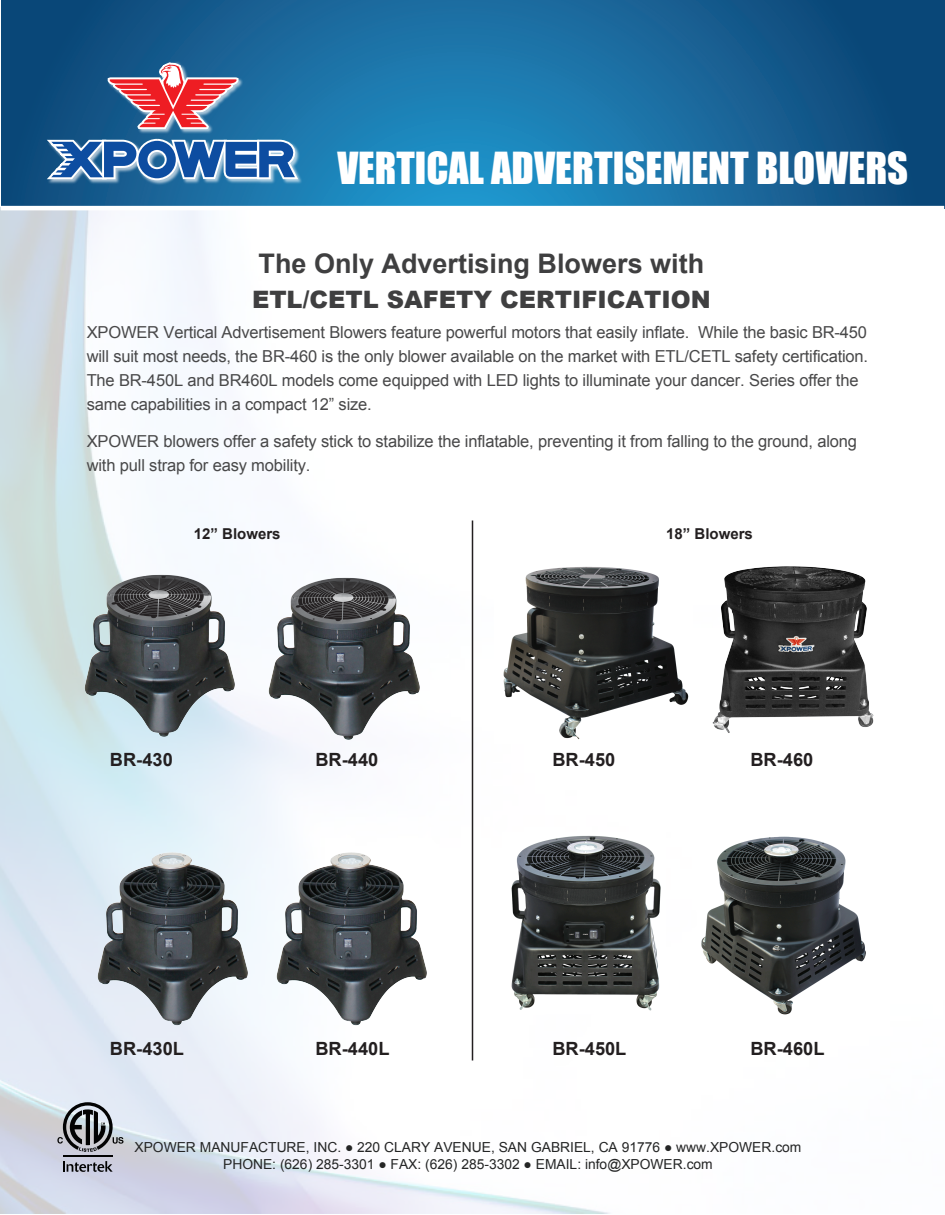
<style>
.page{position:relative;width:945px;height:1215px;background:#fff}
.page>*{position:absolute;margin:0;border:0;box-sizing:border-box;transform-origin:0 0}
.t1{font:40.65px "Impact";color:#fff}
.t2{font:700 27px "Arial";color:#3f3f40}
.t3{font:900 24px "Arial";color:#3f3f40}
.t4{font:700 18.3px "Arial";color:#231f20}
.t5{font:16.5px/24px "Arial";letter-spacing:-.01em;color:#484849}
.t6{font:700 15px "Arial";color:#231f20}
.t7{font:13.8px/16.6px "Arial";color:#242525;text-align:center}
</style>
<div class="page">
<img style="left:0;top:208px;width:945px;height:1006px">
<svg style="left:1px;top:0;width:944px;height:208px;background:#17679b"></svg>
<img style="left:45px;top:59px;width:260px;height:128px">
<svg style="left:42px;top:54px;width:259px;height:128px;background:#4b6d99"></svg>
<img style="left:705px;top:559px;width:179px;height:178px">
<img style="left:697px;top:832px;width:174px;height:189px">
<img style="left:502px;top:832px;width:164px;height:182px">
<img style="left:495px;top:555px;width:197px;height:188px">
<hr style="left:1px;top:206px;width:943px;height:4px;background:#fff">
<img style="left:263px;top:569px;width:164px;height:182px">
<img style="left:270px;top:849px;width:164px;height:182px">
<img style="left:78px;top:566px;width:164px;height:182px">
<img style="left:91px;top:849px;width:165px;height:182px">
<svg style="left:63px;top:1161px;width:50px;height:11px"></svg>
<hr style="left:63px;top:1156px;width:50px;height:1px;background:#030303">
<svg style="left:57px;top:1102px;width:67px;height:50px;background:#91959a"></svg>
<hr style="left:472px;top:520px;width:1px;height:540px;background:#231f20">
<h1 class="t1" style="left:337px;top:137px;width:572px">VERTICAL ADVERTISEMENT BLOWERS</h1>
<h2 class="t2" style="left:259px;top:245px;width:447px">The Only Advertising Blowers with</h2>
<h3 class="t3" style="left:252px;top:282px;width:460px">ETL/CETL SAFETY CERTIFICATION</h3>
<p class="t5" style="left:87px;top:320px;width:783px">XPOWER Vertical Advertisement Blowers feature powerful motors that easily inflate. While the basic BR-450 will suit most needs, the BR-460 is the only blower available on the market with ETL/CETL safety certification.<br>The BR-450L and BR460L models come equipped with LED lights to illuminate your dancer. Series offer the same capabilities in a compact 12” size.</p>
<p class="t5" style="left:87px;top:429px;width:772px">XPOWER blowers offer a safety stick to stabilize the inflatable, preventing it from falling to the ground, along with pull strap for easy mobility.</p>
<p class="t6" style="left:194px;top:523px;width:88px">12” Blowers</p>
<p class="t6" style="left:666px;top:523px;width:88px">18” Blowers</p>
<p class="t4" style="left:110px;top:746px;width:64px">BR-430</p>
<p class="t4" style="left:315px;top:746px;width:64px">BR-440</p>
<p class="t4" style="left:552px;top:746px;width:64px">BR-450</p>
<p class="t4" style="left:750px;top:746px;width:64px">BR-460</p>
<p class="t4" style="left:110px;top:1036px;width:75px">BR-430L</p>
<p class="t4" style="left:315px;top:1036px;width:75px">BR-440L</p>
<p class="t4" style="left:552px;top:1036px;width:75px">BR-450L</p>
<p class="t4" style="left:750px;top:1036px;width:75px">BR-460L</p>
<p class="t7" style="left:134px;top:1139px;width:669px">XPOWER MANUFACTURE, INC. ● 220 CLARY AVENUE, SAN GABRIEL, CA 91776 ● www.XPOWER.com<br>PHONE: (626) 285-3301 ● FAX: (626) 285-3302 ● EMAIL: info@XPOWER.com</p>
</div>
